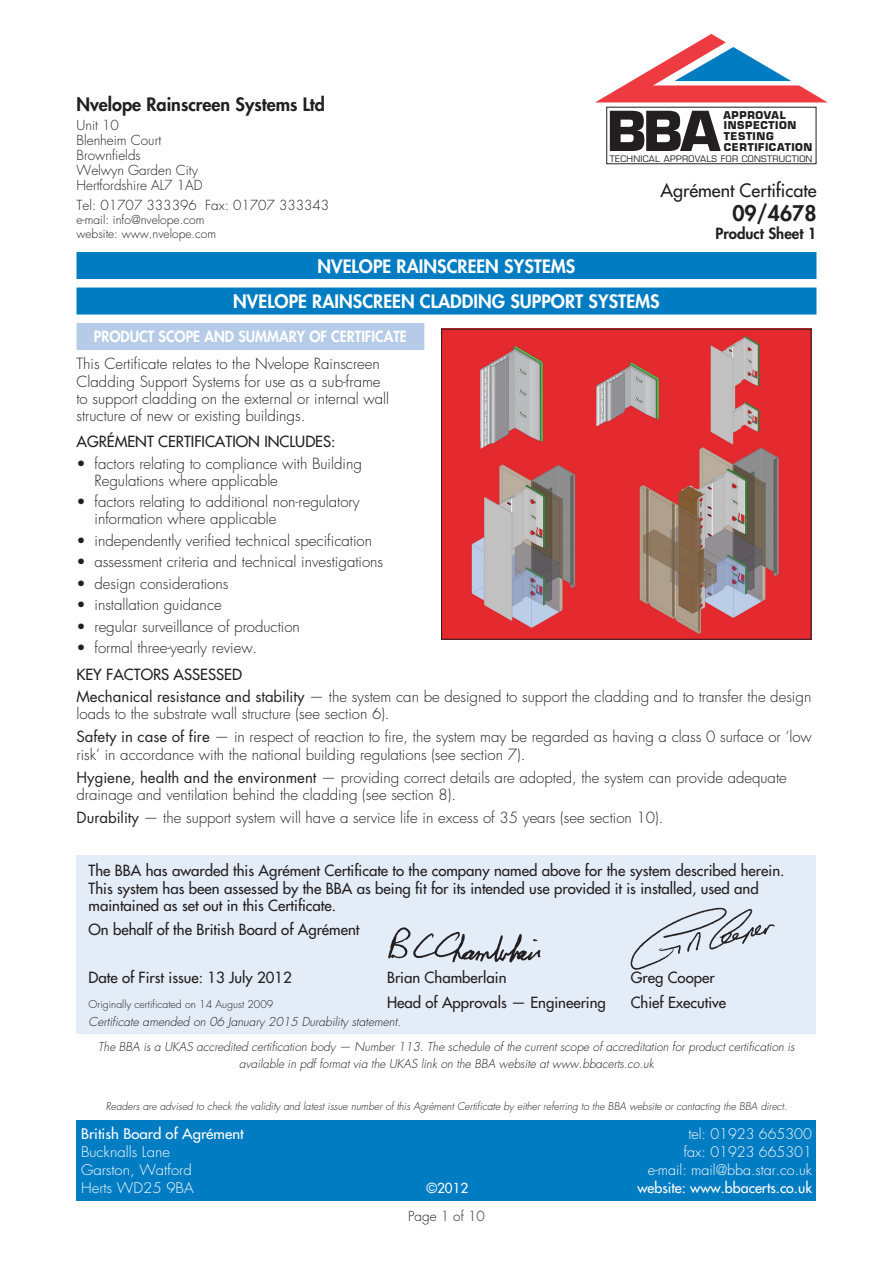
<style>
.page{position:relative;width:893px;height:1263px;background:#fff}
.page>*{position:absolute;margin:0;border:0;box-sizing:border-box;transform-origin:0 0}
.Cert_No_Lines{font:800 21px "Futura";color:#231f20}
.Product_Name{font:800 18px "Futura";color:#fff}
.company_name{font:800 18px "Futura";color:#231f20}
.Cert_No_Lines-2{font:18px "Futura";color:#231f20}
.Keyfactorstext{font:300 15px/17.2px "Futura";color:#231f20}
.signature_box{font:15px/17.4px "Futura";color:#231f20}
.bullet_para{font:300 15px/17px "Futura";color:#231f20}
.sub_head{font:15px "Futura";color:#231f20}
.Product_scope___summ{font:800 15px "Futura";color:#fff;scale:.95 1}
.Cert_No_Lines-3{font:800 15px "Futura";color:#231f20}
.t1{font:300 14.25px "Futura";color:#fff}
.t2{font:300 14.25px "Futura";color:#fff;scale:1.05 1}
.t3{font:14.25px "Futura";color:#fff}
.t4{font:14.25px "Futura";color:#fff;scale:1.05 1}
.company_address{font:300 13.5px "Futura";color:#231f20}
.company_tel___fax{font:300 13.5px "Futura";color:#231f20}
.t5{font:13.5px "Futura";color:#fff}
.Endfoot{font:italic 300 12px/17.2px "Futura";color:#231f20;text-align:center}
.signature_box-2{font:italic 300 12px "Futura";color:#231f20}
.company_email{font:300 12px "Futura";color:#231f20}
.Endfoot-2{font:italic 300 10.5px "Futura";color:#231f20}
.t6{font:700 10.5px/10.6px "Eurostile";letter-spacing:.035em;color:#231f20}
.signature_box-3{font:300 10.5px "Futura";color:#231f20}
.t7{font:8.7px "Eurostile";letter-spacing:.035em;color:#231f20}
.s1{font-weight:400}
</style>
<div class="page">
<div style="left:606px;top:107px;width:210px;height:57px;border:1px solid #231f20"></div>
<svg style="left:610px;top:111px;width:111px;height:40px"></svg>
<svg style="left:595px;top:34px;width:233px;height:69px"></svg>
<div style="left:76px;top:1120px;width:740px;height:80px;background:#007cc2"></div>
<div style="left:76px;top:252px;width:740px;height:27px;background:#007cc2"></div>
<div style="left:76px;top:288px;width:740px;height:27px;background:#007cc2"></div>
<div style="left:76px;top:323px;width:348px;height:27px;background:#b6cbe8"></div>
<img style="left:442px;top:331px;width:369px;height:309px">
<div style="left:441px;top:329px;width:370px;height:310px;border:1px solid #231f20"></div>
<div style="left:76px;top:856px;width:740px;height:178px;background:#e4ecf7"></div>
<img style="left:388px;top:927px;width:153px;height:36px">
<img style="left:630px;top:907px;width:145px;height:63px">
<p class="company_name" style="left:76px;top:93px;width:250px">Nvelope Rainscreen Systems Ltd</p>
<p class="company_address" style="left:76px;top:117px;width:44px">Unit 10</p>
<p class="company_address" style="left:76px;top:132px;width:86px">Blenheim Court</p>
<p class="company_address" style="left:76px;top:147px;width:66px">Brownfields</p>
<p class="company_address" style="left:76px;top:162px;width:123px">Welwyn Garden City</p>
<p class="company_address" style="left:76px;top:177px;width:128px">Hertfordshire AL7 1AD</p>
<p class="company_tel___fax" style="left:76px;top:196px;width:254px">Tel: 01707 333396 Fax: 01707 333343</p>
<p class="company_email" style="left:76px;top:212px;width:129px">e-mail: info@nvelope.com</p>
<p class="company_email" style="left:76px;top:226px;width:141px">website: www.nvelope.com</p>
<p class="t6" style="left:723px;top:110px;width:91px">APPROVAL<br>INSPECTION<br>TESTING<br>CERTIFICATION</p>
<p class="t7" style="left:610px;top:153px;width:204px">TECHNICAL APPROVALS FOR CONSTRUCTION</p>
<p class="Cert_No_Lines-2" style="left:660px;top:179px;width:158px">Agrément Certificate</p>
<p class="Cert_No_Lines" style="left:732px;top:199px;width:86px">09/4678</p>
<p class="Cert_No_Lines-3" style="left:715px;top:223px;width:103px">Product Sheet 1</p>
<p class="Product_Name" style="left:318px;top:255px;width:259px">NVELOPE RAINSCREEN SYSTEMS</p>
<p class="Product_Name" style="left:233px;top:290px;width:428px">NVELOPE RAINSCREEN CLADDING SUPPORT SYSTEMS</p>
<p class="Product_scope___summ" style="left:94px;top:327px;width:331px">PRODUCT SCOPE AND SUMMARY OF CERTIFICATE</p>
<p class="Keyfactorstext" style="left:76px;top:356px;width:314px">This Certificate relates to the Nvelope Rainscreen Cladding Support Systems for use as a sub-frame to support cladding on the external or internal wall structure of new or existing buildings.</p>
<p class="sub_head" style="left:76px;top:432px;width:260px">AGRÉMENT CERTIFICATION INCLUDES:</p>
<p class="bullet_para" style="left:94px;top:455px;width:269px;text-indent:-18px">• factors relating to compliance with Building<br>Regulations where applicable</p>
<p class="bullet_para" style="left:94px;top:494px;width:267px;text-indent:-18px">• factors relating to additional non-regulatory information where applicable</p>
<p class="bullet_para" style="left:76px;top:532px;width:297px">• independently verified technical specification</p>
<p class="bullet_para" style="left:76px;top:554px;width:308px">• assessment criteria and technical investigations</p>
<p class="bullet_para" style="left:76px;top:575px;width:153px">• design considerations</p>
<p class="bullet_para" style="left:76px;top:596px;width:147px">• installation guidance</p>
<p class="bullet_para" style="left:76px;top:618px;width:225px">• regular surveillance of production</p>
<p class="bullet_para" style="left:76px;top:639px;width:182px">• formal three-yearly review.</p>
<p class="sub_head" style="left:76px;top:665px;width:167px">KEY FACTORS ASSESSED</p>
<p class="Keyfactorstext" style="left:76px;top:688px;width:736px"><span class="s1">Mechanical resistance and stability</span> — the system can be designed to support the cladding and to transfer the design loads to the substrate wall structure (see section 6).</p>
<p class="Keyfactorstext" style="left:76px;top:729px;width:737px"><span class="s1">Safety in case of fire</span> — in respect of reaction to fire, the system may be regarded as having a class 0 surface or ‘low risk’ in accordance with the national building regulations (see section 7).</p>
<p class="Keyfactorstext" style="left:76px;top:769px;width:712px"><span class="s1">Hygiene, health and the environment</span> — providing correct details are adopted, the system can provide adequate drainage and ventilation behind the cladding (see section 8).</p>
<p class="Keyfactorstext" style="left:76px;top:810px;width:588px"><span class="s1">Durability</span> — the support system will have a service life in excess of 35 years (see section 10).</p>
<p class="signature_box" style="left:88px;top:862px;width:697px">The BBA has awarded this Agrément Certificate to the company named above for the system described herein.<br>This system has been assessed by the BBA as being fit for its intended use provided it is installed, used and maintained as set out in this Certificate.</p>
<p class="signature_box" style="left:88px;top:921px;width:273px">On behalf of the British Board of Agrément</p>
<p class="signature_box" style="left:88px;top:969px;width:205px">Date of First issue: 13 July 2012</p>
<p class="signature_box" style="left:387px;top:969px;width:121px">Brian Chamberlain</p>
<p class="signature_box" style="left:631px;top:969px;width:85px">Greg Cooper</p>
<p class="signature_box-3" style="left:88px;top:997px;width:186px">Originally certificated on 14 August 2009</p>
<p class="signature_box" style="left:387px;top:993px;width:220px">Head of Approvals — Engineering</p>
<p class="signature_box" style="left:631px;top:993px;width:97px">Chief Executive</p>
<p class="signature_box-2" style="left:88px;top:1014px;width:314px">Certificate amended on 06 January 2015 Durability statement.</p>
<p class="Endfoot" style="left:98px;top:1038px;width:698px">The BBA is a UKAS accredited certification body — Number 113. The schedule of the current scope of accreditation for product certification is available in pdf format via the UKAS link on the BBA website at www.bbacerts.co.uk</p>
<p class="Endfoot-2" style="left:106px;top:1100px;width:683px">Readers are advised to check the validity and latest issue number of this Agrément Certificate by either referring to the BBA website or contacting the BBA direct.</p>
<p class="t4" style="left:81px;top:1124px;width:156px">British Board of Agrément</p>
<p class="t1" style="left:688px;top:1125px;width:125px">tel: 01923 665300</p>
<p class="t2" style="left:81px;top:1143px;width:86px">Bucknalls Lane</p>
<p class="t1" style="left:684px;top:1143px;width:130px">fax: 01923 665301</p>
<p class="t2" style="left:81px;top:1161px;width:107px">Garston, Watford</p>
<p class="t1" style="left:648px;top:1161px;width:166px">e-mail: mail@bba.star.co.uk</p>
<p class="t2" style="left:81px;top:1179px;width:109px">Herts WD25 9BA</p>
<p class="t5" style="left:426px;top:1179px;width:44px">©2012</p>
<p class="t3" style="left:637px;top:1178px;width:176px">website: www.bbacerts.co.uk</p>
<p class="company_tel___fax" style="left:408px;top:1208px;width:78px">Page 1 of 10</p>
</div>
